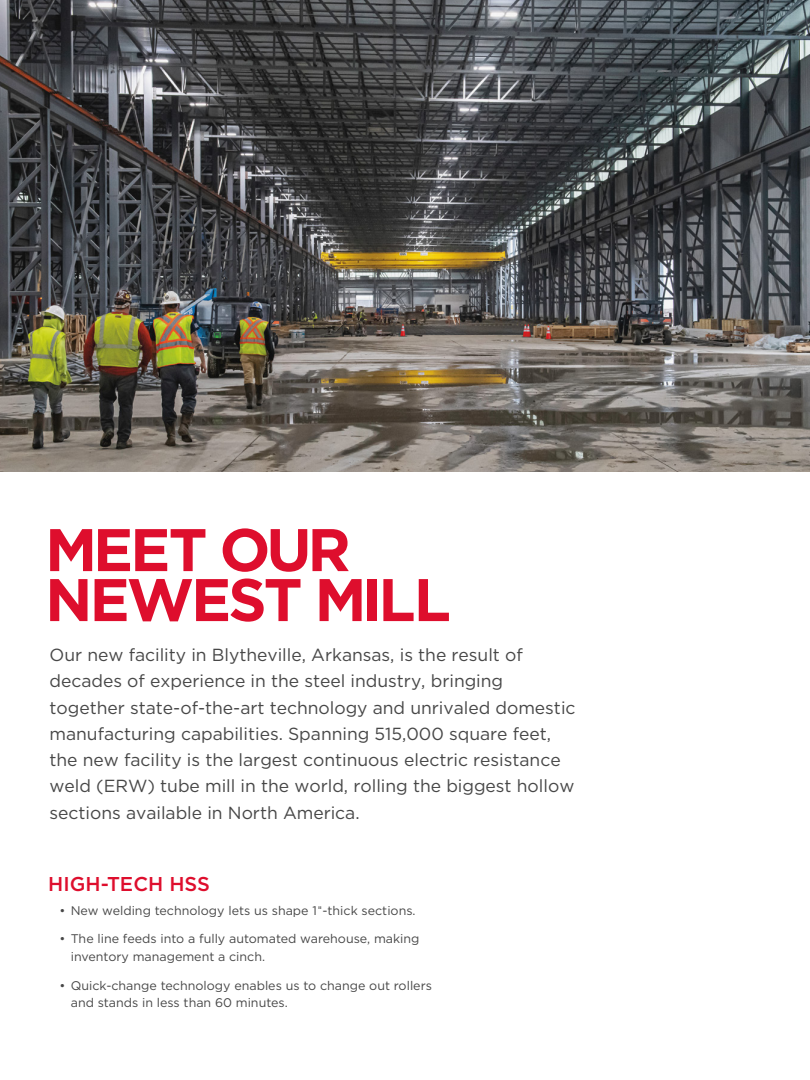
<style>
.page{position:relative;width:810px;height:1080px;background:#fff}
.page>*{position:absolute;margin:0;border:0;box-sizing:border-box;transform-origin:0 0}
.t1{font:700 60px/50px "Gotham";letter-spacing:-.05em;color:#de0e2d}
.t2{font:500 20px "Gotham";color:#de0e2d}
.t3{font:17.5px/26.2px "Gotham";color:#474747}
.t4{font:12.5px/17.5px "Gotham";color:#474747}
.s1{font-family:"Frutiger LT Std";font-weight:300}
</style>
<div class="page">
<img style="left:0;top:0;width:810px;height:472px">
<h1 class="t1" style="left:45px;top:525px;width:407px">MEET OUR<br>NEWEST MILL</h1>
<p class="t3" style="left:50px;top:641px;width:528px">Our new facility in Blytheville, Arkansas, is the result of decades of experience in the steel industry, bringing together state-of-the-art technology and unrivaled domestic manufacturing capabilities. Spanning 515,000 square feet, the new facility is the largest continuous electric resistance weld (ERW) tube mill in the world, rolling the biggest hollow sections available in North America.</p>
<p class="t2" style="left:48px;top:871px;width:163px">HIGH-TECH HSS</p>
<p class="t4" style="left:60px;top:901px;width:358px">• New welding technology lets us shape 1<span class="s1">"</span>-thick sections.</p>
<p class="t4" style="left:71px;top:930px;width:350px;text-indent:-11px">• The line feeds into a fully automated warehouse, making inventory management a cinch.</p>
<p class="t4" style="left:71px;top:976px;width:363px;text-indent:-11px">• Quick-change technology enables us to change out rollers and stands in less than 60 minutes.</p>
</div>
